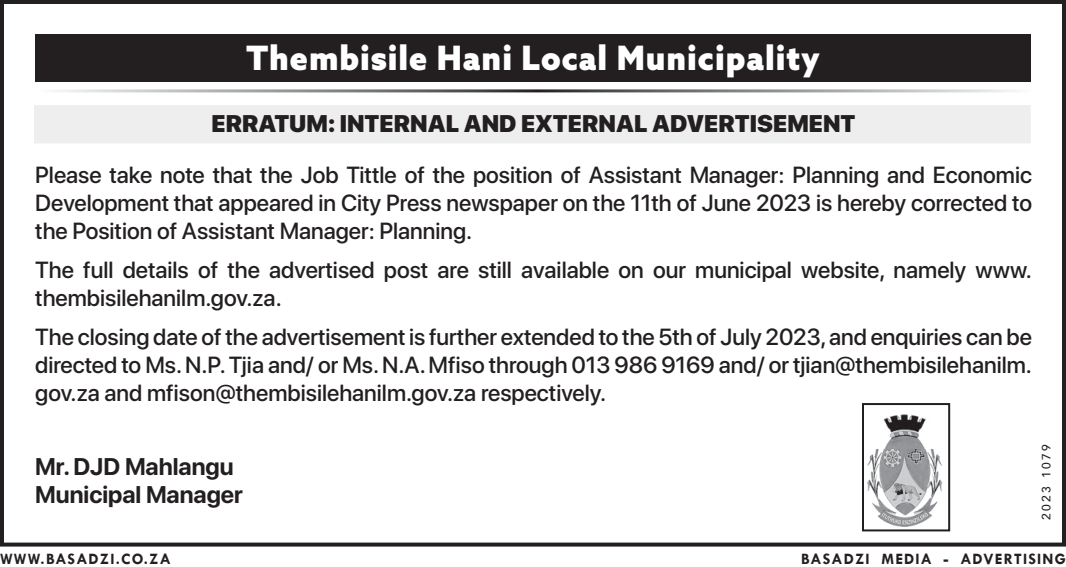
<style>
.page{position:relative;width:1066px;height:567px;background:#fff}
.page>*{position:absolute;margin:0;border:0;box-sizing:border-box;transform-origin:0 0}
.t1{font:900 33.6px "Azo Sans";letter-spacing:.03em;color:#fff;scale:.95 1}
.t2{font:900 24px "SF Pro Display";color:#231f20}
.t3{font:700 24px/28px "SF Pro Display";color:#231f20}
.t4{font:500 23.2px/28px "SF Pro Display";color:#231f20;text-align:justify}
.t5{font:700 16px "Tw Cen";letter-spacing:.075em;color:#231f20}
.t6{font:500 12px "Avenir";letter-spacing:.2em;color:#231f20}
</style>
<div class="page">
<div style="left:34px;top:105px;width:997px;height:38px;background:#eeeeef"></div>
<div style="left:35px;top:34px;width:996px;height:48px;background:#231f20"></div>
<img style="left:867px;top:414px;width:76px;height:113px">
<div style="left:862px;top:403px;width:88px;height:128px;border:2px solid #231f20"></div>
<div style="left:0;top:0;width:1066px;height:547px;border:4px solid #231f20"></div>
<h1 class="t1" style="left:247px;top:35px;width:604px">Thembisile Hani Local Municipality</h1>
<p class="t2" style="left:212px;top:106px;width:645px">ERRATUM: INTERNAL AND EXTERNAL ADVERTISEMENT</p>
<p class="t4" style="left:35px;top:159px;width:998px">Please take note that the Job Tittle of the position of Assistant Manager: Planning and Economic Development that appeared in City Press newspaper on the 11th of June 2023 is hereby corrected to the Position of Assistant Manager: Planning.</p>
<p class="t4" style="left:35px;top:254px;width:998px">The full details of the advertised post are still available on our municipal website, namely www. thembisilehanilm.gov.za.</p>
<p class="t4" style="left:35px;top:322px;width:998px">The closing date of the advertisement is further extended to the 5th of July 2023, and enquiries can be directed to Ms. N.P. Tjia and/ or Ms. N.A. Mfiso through 013 986 9169 and/ or tjian@thembisilehanilm. gov.za and mfison@thembisilehanilm.gov.za respectively.</p>
<p class="t3" style="left:35px;top:451px;width:209px">Mr. DJD Mahlangu<br>Municipal Manager</p>
<p class="t6" style="left:1036px;top:520px;width:77px;rotate:-90deg">2023 1079</p>
<p class="t5" style="left:0;top:549px;width:172px">WWW.BASADZI.CO.ZA</p>
<p class="t5" style="left:801px;top:549px;width:266px">BASADZI MEDIA - ADVERTISING</p>
</div>
